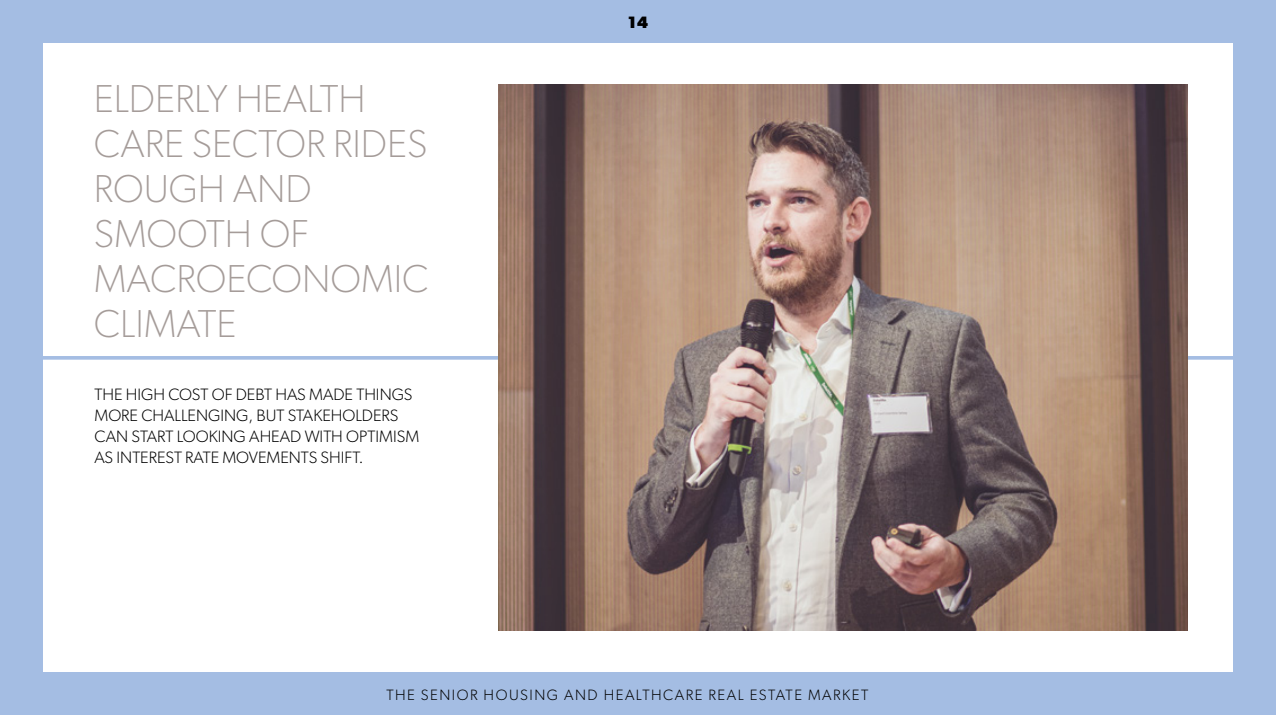
<style>
.page{position:relative;width:1276px;height:715px;background:#fff}
.page>*{position:absolute;margin:0;border:0;box-sizing:border-box;transform-origin:0 0}
.t1{font:100 39px/45px "Gibson";color:#a59c99}
.t2{font:300 16.5px/21px "Gibson";color:#000}
.t3{font:700 16.5px "Gibson";color:#000}
.t4{font:300 15px "Gibson";letter-spacing:.1em;color:#000}
</style>
<div class="page">
<hr style="left:24px;top:356px;width:489px;height:3px;background:#a4bde3">
<hr style="left:786px;top:356px;width:451px;height:3px;background:#a4bde3">
<img style="left:499px;top:84px;width:688px;height:546px">
<div style="left:1233px;top:0;width:43px;height:714px;background:#a4bde3"></div>
<div style="left:0;top:672px;width:1276px;height:42px;background:#a4bde3"></div>
<div style="left:0;top:0;width:1276px;height:43px;background:#a4bde3"></div>
<div style="left:0;top:0;width:43px;height:714px;background:#a4bde3"></div>
<h1 class="t1" style="left:94px;top:75px;width:336px">ELDERLY HEALTH<br>CARE SECTOR RIDES<br>ROUGH AND<br>SMOOTH OF<br>MACROECONOMIC<br>CLIMATE</h1>
<p class="t2" style="left:95px;top:383px;width:326px">THE HIGH COST OF DEBT HAS MADE THINGS MORE CHALLENGING, BUT STAKEHOLDERS CAN START LOOKING AHEAD WITH OPTIMISM AS INTEREST RATE MOVEMENTS SHIFT.</p>
<p class="t3" style="left:628px;top:12px;width:22px">14</p>
<p class="t4" style="left:386px;top:685px;width:483px">THE SENIOR HOUSING AND HEALTHCARE REAL ESTATE MARKET</p>
</div>
